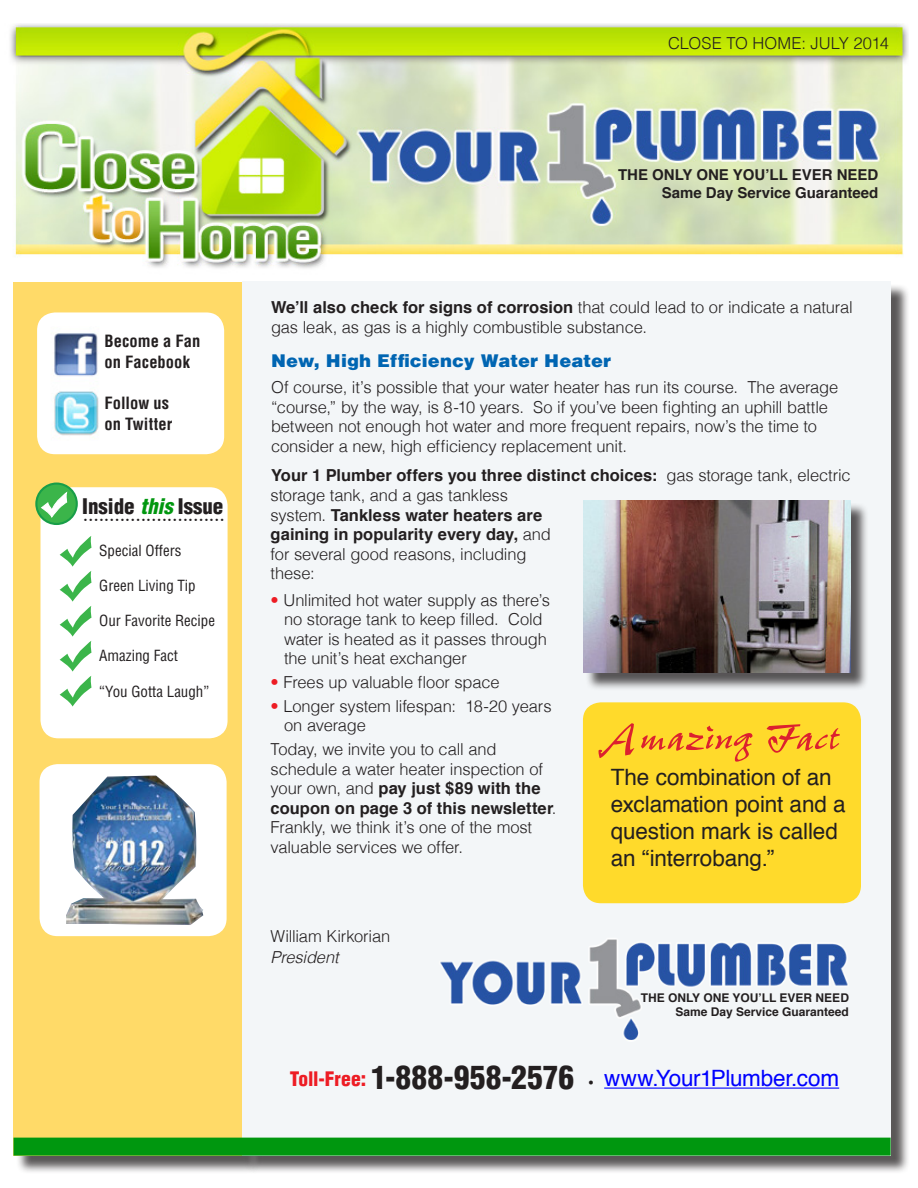
<style>
.page{position:relative;width:918px;height:1188px;background:#fff}
.page>*{position:absolute;margin:0;border:0;box-sizing:border-box;transform-origin:0 0}
.Heading_2{font:22.5px/27px "Helvetica";letter-spacing:-.005em;color:#231f20}
.t1{font:22.5px "Helvetica";letter-spacing:-.01em;color:#00f}
.t2{font:21px "Times";color:#231f20}
.t3{font:900 condensed 21px "Helvetica";color:#231f20}
.Body_Copy{font:900 18px "Helvetica";color:#0065b2}
.Body_Copy-2{font:300 16.5px/19.5px "Helvetica";letter-spacing:-.01em;color:#231f20}
.Bullit_Copy{font:300 16.5px/19.5px "Helvetica";letter-spacing:-.01em;color:#231f20}
.Body_Copy-3{font:700 16.5px "Helvetica";color:#231f20}
.t4{font:700 condensed 16.5px/21px "Helvetica";letter-spacing:.005em;color:#231f20}
.Normal__Web{font:300 16.5px/21px "Helvetica";letter-spacing:-.01em;color:#231f20}
.t5{font:condensed 15px "Helvetica";color:#231f20}
.t6{font:700 15px/18px "Helvetica";color:#231f20;text-align:right}
.t7{font:700 12px/14.4px "Helvetica";color:#231f20;text-align:right}
.s1{font-style:italic;color:#00970f}
.s2{font-weight:700}
.s3{font-weight:300}
.s4{color:#ed1c24}
.s5{font-style:italic}
.s6{font-weight:900;font-stretch:condensed;font-size:19.5px;color:#ed1c24}
.s7{font-weight:900;font-stretch:condensed;font-size:31.5px;color:#231f20}
</style>
<div class="page">
<div style="left:14px;top:282px;width:229px;height:874px;background:#ffda68"></div>
<div style="left:245px;top:283px;width:665px;height:891px;background:#231f20;opacity:.75"></div>
<div style="left:242px;top:281px;width:649px;height:875px;background:#f3f6f8"></div>
<div style="left:14px;top:1138px;width:877px;height:18px;background:#00970f"></div>
<div style="left:37px;top:312px;width:187px;height:142px;background:#fff;border-radius:18px"></div>
<img style="left:54px;top:333px;width:45px;height:103px">
<div style="left:40px;top:487px;width:188px;height:251px;background:#fff;border-radius:18px"></div>
<svg style="left:60px;top:536px;width:32px;height:171px"></svg>
<svg style="left:36px;top:484px;width:41px;height:40px"></svg>
<div style="left:35px;top:483px;width:43px;height:42px;border:2px solid #189e48;border-radius:50%"></div>
<svg style="left:40px;top:493px;width:28px;height:24px"></svg>
<div style="left:583px;top:702px;width:278px;height:201px;background:#ffda2b;border-radius:18px"></div>
<svg style="left:598px;top:723px;width:242px;height:39px"></svg>
<img style="left:440px;top:938px;width:408px;height:103px">
<hr style="left:604px;top:1088px;width:235px;height:1px;background:#00f">
<div style="left:586px;top:503px;width:283px;height:188px;background:#231f20;opacity:.75"></div>
<img style="left:583px;top:500px;width:267px;height:172px">
<img style="left:10px;top:24px;width:898px;height:245px">
<div style="left:40px;top:764px;width:187px;height:172px;background:#fff;border-radius:18px"></div>
<img style="left:66px;top:776px;width:137px;height:149px">
<p class="Body_Copy-2" style="left:668px;top:32px;width:222px">CLOSE TO HOME: JULY 2014</p>
<p class="t4" style="left:104px;top:330px;width:98px">Become a Fan on Facebook</p>
<p class="t4" style="left:104px;top:393px;width:70px">Follow us on Twitter</p>
<p class="t3" style="left:82px;top:493px;width:143px">Inside <span class="s1">this</span> Issue</p>
<p class="t2" style="left:82px;top:495px;width:143px">...........................</p>
<p class="t5" style="left:99px;top:541px;width:84px">Special Offers</p>
<p class="t5" style="left:99px;top:576px;width:98px">Green Living Tip</p>
<p class="t5" style="left:99px;top:611px;width:117px">Our Favorite Recipe</p>
<p class="t5" style="left:99px;top:647px;width:80px">Amazing Fact</p>
<p class="t5" style="left:99px;top:682px;width:112px">“You Gotta Laugh”</p>
<p class="t6" style="left:618px;top:166px;width:262px">THE ONLY ONE YOU’LL EVER NEED<br>Same Day Service Guaranteed</p>
<p class="Body_Copy-2" style="left:271px;top:297px;width:583px"><span class="s2">We’ll also check for signs of corrosion</span> that could lead to or indicate a natural gas leak, as gas is a highly combustible substance.</p>
<p class="Body_Copy" style="left:271px;top:350px;width:342px">New, High Efficiency Water Heater</p>
<p class="Body_Copy-2" style="left:271px;top:377px;width:569px">Of course, it’s possible that your water heater has run its course. The average “course,” by the way, is 8-10 years. So if you’ve been fighting an uphill battle between not enough hot water and more frequent repairs, now’s the time to consider a new, high efficiency replacement unit.</p>
<p class="Body_Copy-3" style="left:271px;top:462px;width:581px">Your 1 Plumber offers you three distinct choices: <span class="s3">gas storage tank, electric</span></p>
<p class="Body_Copy-2" style="left:271px;top:485px;width:282px">storage tank, and a gas tankless system. <span class="s2">Tankless water heaters are gaining in popularity every day,</span> and for several good reasons, including these:</p>
<p class="Bullit_Copy" style="left:284px;top:589px;width:267px;text-indent:-14px"><span class="s4">•</span> Unlimited hot water supply as there’s no storage tank to keep filled. Cold water is heated as it passes through the unit’s heat exchanger</p>
<p class="Bullit_Copy" style="left:271px;top:672px;width:231px"><span class="s4">•</span> Frees up valuable floor space</p>
<p class="Bullit_Copy" style="left:284px;top:695px;width:269px;text-indent:-14px"><span class="s4">•</span> Longer system lifespan: 18-20 years on average</p>
<p class="Body_Copy-2" style="left:271px;top:739px;width:287px">Today, we invite you to call and schedule a water heater inspection of your own, and <span class="s2">pay just $89 with the coupon on page 3 of this newsletter</span>.<br>Frankly, we think it’s one of the most valuable services we offer.</p>
<p class="Normal__Web" style="left:271px;top:925px;width:121px">William Kirkorian<br><span class="s5">President</span></p>
<p class="Heading_2" style="left:611px;top:764px;width:236px">The combination of an exclamation point and a question mark is called an “interrobang.”</p>
<p class="t7" style="left:641px;top:990px;width:210px">THE ONLY ONE YOU’LL EVER NEED<br>Same Day Service Guaranteed</p>
<p class="t1" style="left:290px;top:1061px;width:551px"><span class="s6">Toll-Free:</span> <span class="s7">1-888-958-2576</span> <sub>•</sub> www.Your1Plumber.com</p>
</div>
